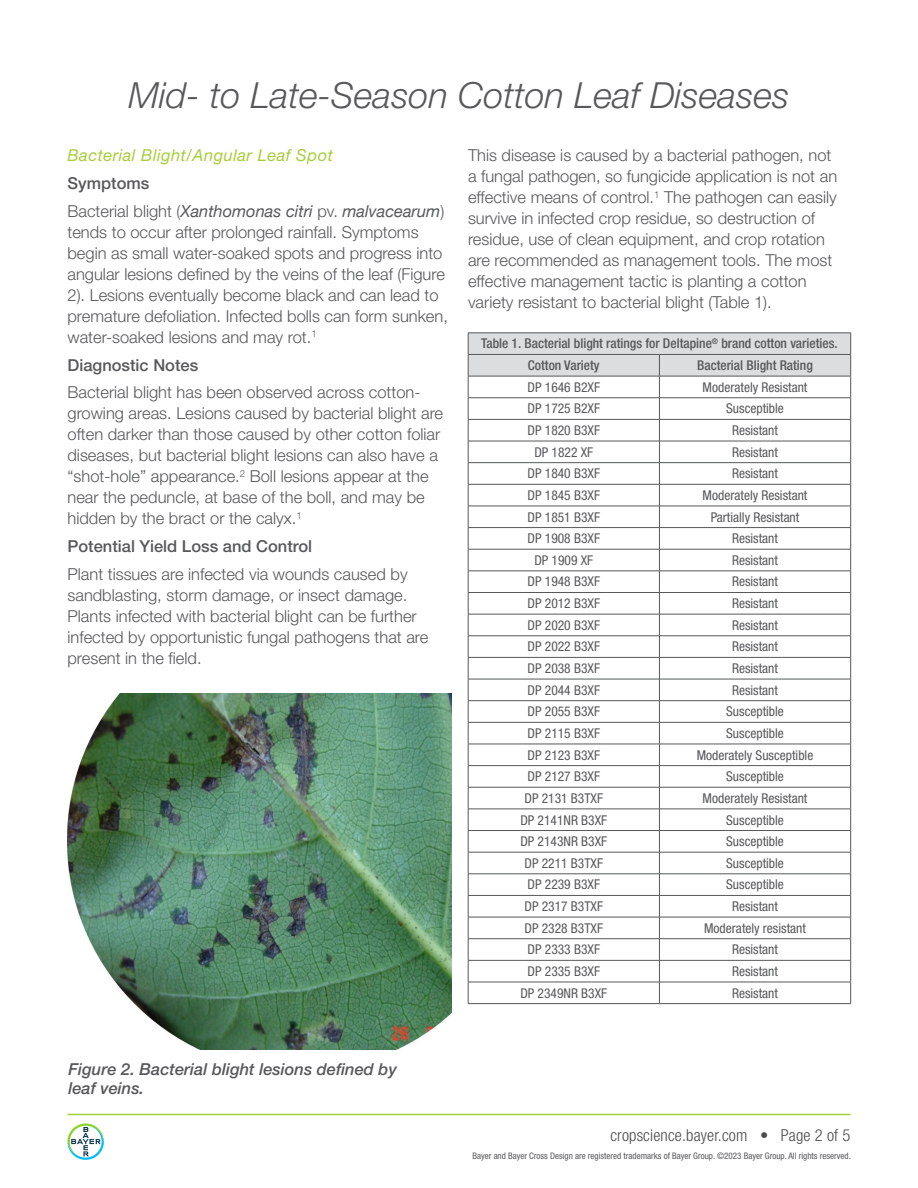
<style>
.page{position:relative;width:918px;height:1188px;background:#fff}
.page>*{position:absolute;margin:0;border:0;box-sizing:border-box;transform-origin:0 0}
.Title__Bayer{font:italic 300 36px "Helvetica Neue LT Pro";color:#57585a}
.Universal_Text{font:300 16.5px/21px "Helvetica Neue";color:#57585a}
.Universal_Text-2{font:500 16.5px "Helvetica Neue";color:#57585a}
.Universal_Caption{font:italic 500 16.5px/19.5px "Helvetica Neue LT Pro";color:#57585a}
.Subhead__Bayer{font:italic 16.5px "Helvetica Neue LT Pro";letter-spacing:.03em;color:#a6ce39}
.t1{font:300 condensed 16.5px "Helvetica Neue LT Std";letter-spacing:.01em;color:#4b4c4d}
.SiteDetails_Row2{font:condensed 13.5px "Helvetica Neue LT Std";color:#57585a}
.SiteDetails_Row1{font:500 condensed 13.5px "Helvetica Neue LT Std";color:#57585a}
.t2{font:condensed 9px "Helvetica Neue LT Std";color:#57585a}
.s1{font-weight:400;font-style:italic}
</style>
<div class="page">
<svg style="left:68px;top:1123px;width:36px;height:37px"></svg>
<hr style="left:68px;top:1114px;width:782px;height:1px;background:#a6ce39">
<svg style="left:468px;top:333px;width:383px;height:670px"></svg>
<hr style="left:468px;top:1003px;width:191px;height:1px;background:#57585a">
<hr style="left:659px;top:1003px;width:192px;height:1px;background:#57585a">
<img style="left:68px;top:693px;width:384px;height:356px">
<p class="Title__Bayer" style="left:129px;top:74px;width:662px">Mid- to Late-Season Cotton Leaf Diseases</p>
<p class="Subhead__Bayer" style="left:68px;top:145px;width:267px">Bacterial Blight/Angular Leaf Spot</p>
<p class="Universal_Text-2" style="left:68px;top:174px;width:83px">Symptoms</p>
<p class="Universal_Text" style="left:68px;top:200px;width:382px">Bacterial blight (<span class="s1">Xanthomonas citri</span> pv. <span class="s1">malvacearum</span>) tends to occur after prolonged rainfall. Symptoms begin as small water-soaked spots and progress into angular lesions defined by the veins of the leaf (Figure 2). Lesions eventually become black and can lead to premature defoliation. Infected bolls can form sunken, water-soaked lesions and may rot.<sup>1</sup></p>
<p class="Universal_Text-2" style="left:68px;top:355px;width:132px">Diagnostic Notes</p>
<p class="Universal_Text" style="left:68px;top:382px;width:377px">Bacterial blight has been observed across cotton&shy;growing areas. Lesions caused by bacterial blight are often darker than those caused by other cotton foliar diseases, but bacterial blight lesions can also have a “shot-hole” appearance.<sup>2</sup> Boll lesions appear at the near the peduncle, at base of the boll, and may be hidden by the bract or the calyx.<sup>1</sup></p>
<p class="Universal_Text-2" style="left:68px;top:537px;width:246px">Potential Yield Loss and Control</p>
<p class="Universal_Text" style="left:68px;top:563px;width:362px">Plant tissues are infected via wounds caused by sandblasting, storm damage, or insect damage.<br>Plants infected with bacterial blight can be further infected by opportunistic fungal pathogens that are present in the field.</p>
<p class="Universal_Text" style="left:468px;top:145px;width:371px">This disease is caused by a bacterial pathogen, not a fungal pathogen, so fungicide application is not an effective means of control.<sup>1</sup> The pathogen can easily survive in infected crop residue, so destruction of residue, use of clean equipment, and crop rotation are recommended as management tools. The most effective management tactic is planting a cotton variety resistant to bacterial blight (Table 1).</p>
<p class="SiteDetails_Row1" style="left:481px;top:336px;width:358px">Table 1. Bacterial blight ratings for Deltapine<sup>®</sup> brand cotton varieties.</p>
<p class="SiteDetails_Row1" style="left:528px;top:357px;width:73px">Cotton Variety</p>
<p class="SiteDetails_Row1" style="left:697px;top:357px;width:117px">Bacterial Blight Rating</p>
<p class="SiteDetails_Row2" style="left:528px;top:379px;width:74px">DP 1646 B2XF</p>
<p class="SiteDetails_Row2" style="left:703px;top:379px;width:106px">Moderately Resistant</p>
<p class="SiteDetails_Row2" style="left:528px;top:401px;width:74px">DP 1725 B2XF</p>
<p class="SiteDetails_Row2" style="left:726px;top:401px;width:59px">Susceptible</p>
<p class="SiteDetails_Row2" style="left:528px;top:422px;width:74px">DP 1820 B3XF</p>
<p class="SiteDetails_Row2" style="left:732px;top:422px;width:47px">Resistant</p>
<p class="SiteDetails_Row2" style="left:534px;top:444px;width:60px">DP 1822 XF</p>
<p class="SiteDetails_Row2" style="left:732px;top:444px;width:47px">Resistant</p>
<p class="SiteDetails_Row2" style="left:528px;top:466px;width:74px">DP 1840 B3XF</p>
<p class="SiteDetails_Row2" style="left:732px;top:466px;width:47px">Resistant</p>
<p class="SiteDetails_Row2" style="left:528px;top:487px;width:74px">DP 1845 B3XF</p>
<p class="SiteDetails_Row2" style="left:703px;top:487px;width:106px">Moderately Resistant</p>
<p class="SiteDetails_Row2" style="left:528px;top:509px;width:74px">DP 1851 B3XF</p>
<p class="SiteDetails_Row2" style="left:711px;top:509px;width:90px">Partially Resistant</p>
<p class="SiteDetails_Row2" style="left:528px;top:531px;width:74px">DP 1908 B3XF</p>
<p class="SiteDetails_Row2" style="left:732px;top:531px;width:47px">Resistant</p>
<p class="SiteDetails_Row2" style="left:534px;top:552px;width:60px">DP 1909 XF</p>
<p class="SiteDetails_Row2" style="left:732px;top:552px;width:47px">Resistant</p>
<p class="SiteDetails_Row2" style="left:528px;top:574px;width:74px">DP 1948 B3XF</p>
<p class="SiteDetails_Row2" style="left:732px;top:574px;width:47px">Resistant</p>
<p class="SiteDetails_Row2" style="left:528px;top:596px;width:74px">DP 2012 B3XF</p>
<p class="SiteDetails_Row2" style="left:732px;top:596px;width:47px">Resistant</p>
<p class="SiteDetails_Row2" style="left:528px;top:617px;width:74px">DP 2020 B3XF</p>
<p class="SiteDetails_Row2" style="left:732px;top:617px;width:47px">Resistant</p>
<p class="SiteDetails_Row2" style="left:528px;top:639px;width:74px">DP 2022 B3XF</p>
<p class="SiteDetails_Row2" style="left:732px;top:639px;width:47px">Resistant</p>
<p class="SiteDetails_Row2" style="left:528px;top:660px;width:74px">DP 2038 B3XF</p>
<p class="SiteDetails_Row2" style="left:732px;top:660px;width:47px">Resistant</p>
<p class="SiteDetails_Row2" style="left:528px;top:682px;width:74px">DP 2044 B3XF</p>
<p class="SiteDetails_Row2" style="left:732px;top:682px;width:47px">Resistant</p>
<p class="SiteDetails_Row2" style="left:528px;top:704px;width:74px">DP 2055 B3XF</p>
<p class="SiteDetails_Row2" style="left:726px;top:704px;width:59px">Susceptible</p>
<p class="SiteDetails_Row2" style="left:528px;top:725px;width:74px">DP 2115 B3XF</p>
<p class="SiteDetails_Row2" style="left:726px;top:725px;width:59px">Susceptible</p>
<p class="SiteDetails_Row2" style="left:528px;top:747px;width:74px">DP 2123 B3XF</p>
<p class="SiteDetails_Row2" style="left:697px;top:747px;width:118px">Moderately Susceptible</p>
<p class="SiteDetails_Row2" style="left:528px;top:769px;width:74px">DP 2127 B3XF</p>
<p class="SiteDetails_Row2" style="left:726px;top:769px;width:59px">Susceptible</p>
<p class="SiteDetails_Row2" style="left:525px;top:790px;width:80px">DP 2131 B3TXF</p>
<p class="SiteDetails_Row2" style="left:703px;top:790px;width:106px">Moderately Resistant</p>
<p class="SiteDetails_Row2" style="left:520px;top:812px;width:88px">DP 2141NR B3XF</p>
<p class="SiteDetails_Row2" style="left:726px;top:812px;width:59px">Susceptible</p>
<p class="SiteDetails_Row2" style="left:520px;top:834px;width:88px">DP 2143NR B3XF</p>
<p class="SiteDetails_Row2" style="left:726px;top:834px;width:59px">Susceptible</p>
<p class="SiteDetails_Row2" style="left:525px;top:855px;width:80px">DP 2211 B3TXF</p>
<p class="SiteDetails_Row2" style="left:726px;top:855px;width:59px">Susceptible</p>
<p class="SiteDetails_Row2" style="left:528px;top:877px;width:74px">DP 2239 B3XF</p>
<p class="SiteDetails_Row2" style="left:726px;top:877px;width:59px">Susceptible</p>
<p class="SiteDetails_Row2" style="left:525px;top:898px;width:80px">DP 2317 B3TXF</p>
<p class="SiteDetails_Row2" style="left:732px;top:898px;width:47px">Resistant</p>
<p class="SiteDetails_Row2" style="left:525px;top:920px;width:80px">DP 2328 B3TXF</p>
<p class="SiteDetails_Row2" style="left:704px;top:920px;width:103px">Moderately resistant</p>
<p class="SiteDetails_Row2" style="left:528px;top:942px;width:74px">DP 2333 B3XF</p>
<p class="SiteDetails_Row2" style="left:732px;top:942px;width:47px">Resistant</p>
<p class="SiteDetails_Row2" style="left:528px;top:963px;width:74px">DP 2335 B3XF</p>
<p class="SiteDetails_Row2" style="left:732px;top:963px;width:47px">Resistant</p>
<p class="SiteDetails_Row2" style="left:520px;top:985px;width:88px">DP 2349NR B3XF</p>
<p class="SiteDetails_Row2" style="left:732px;top:985px;width:47px">Resistant</p>
<p class="Universal_Caption" style="left:68px;top:1059px;width:330px">Figure 2. Bacterial blight lesions defined by leaf veins.</p>
<p class="t1" style="left:610px;top:1126px;width:242px">cropscience.bayer.com • Page 2 of 5</p>
<p class="t2" style="left:473px;top:1150px;width:380px">Bayer and Bayer Cross Design are registered trademarks of Bayer Group. ©2023 Bayer Group. All rights reserved.</p>
</div>
